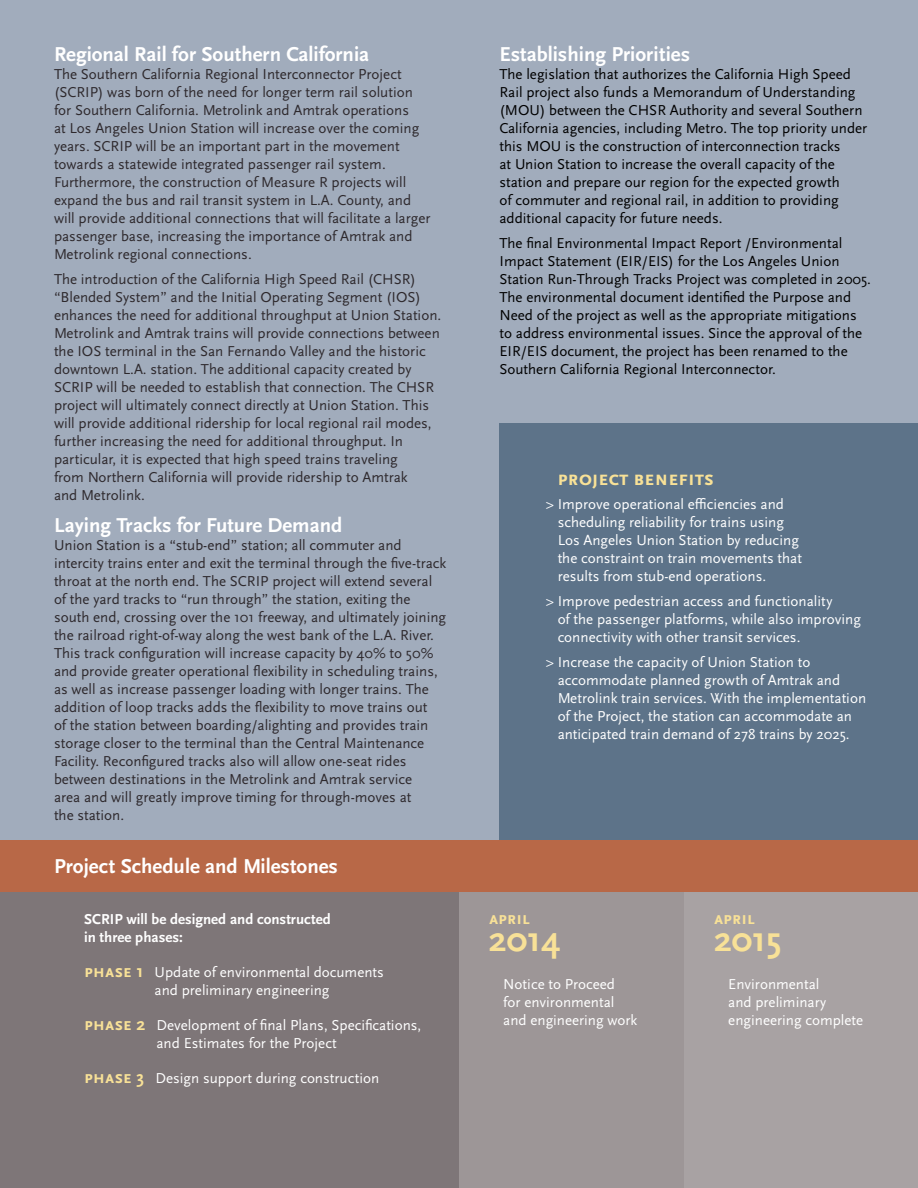
<style>
.page{position:relative;width:918px;height:1188px;background:#fff}
.page>*{position:absolute;margin:0;border:0;box-sizing:border-box;transform-origin:0 0}
.t1{font:700 36px "Scala Sans";color:#f8e197}
.t2{font:700 21px "Scala Sans";color:#fff}
.t3{font:700 21px "Scala Sans Caps";color:#f8e197}
.t4{font:700 18px "Scala Sans Caps";color:#f8e197}
.t5{font:15px/18px "Scala Sans";color:#2e292d}
.t6{font:15px/18px "Scala Sans";color:#000}
.t7{font:15px/18px "Scala Sans";color:#fff}
.t8{font:700 15px/18px "Scala Sans";color:#fff}
.s1{font-family:"Scala Sans Caps";font-weight:700;font-size:18px;color:#f8e197}
.s2{font-weight:700;font-size:18px;color:#f8e197}
.s3{font-family:"Scala Sans Expert"}
</style>
<div class="page">
<div style="left:0;top:887px;width:459px;height:301px;background:#7e7678"></div>
<div style="left:459px;top:887px;width:459px;height:301px;background:#9d9697"></div>
<div style="left:684px;top:887px;width:234px;height:301px;background:#a8a2a3"></div>
<div style="left:0;top:0;width:918px;height:880px;background:#a1acbc"></div>
<div style="left:500px;top:424px;width:418px;height:423px;background:#5d7389"></div>
<div style="left:0;top:840px;width:918px;height:52px;background:#b86847"></div>
<h2 class="t2" style="left:54px;top:43px;width:317px">Regional Rail for Southern California</h2>
<p class="t5" style="left:54px;top:66px;width:378px">The Southern California Regional Interconnector Project (SCRIP) was born of the need for longer term rail solution for Southern California. Metrolink and Amtrak operations<br>at Los Angeles Union Station will increase over the coming years. SCRIP will be an important part in the movement towards a statewide integrated passenger rail system.<br>Furthermore, the construction of Measure R projects will expand the bus and rail transit system in L.A. County, and will provide additional connections that will facilitate a larger passenger base, increasing the importance of Amtrak and Metrolink regional connections.</p>
<p class="t5" style="left:54px;top:270px;width:389px">The introduction of the California High Speed Rail (CHSR) “Blended System” and the Initial Operating Segment (IOS) enhances the need for additional throughput at Union Station.<br>Metrolink and Amtrak trains will provide connections between the IOS terminal in the San Fernando Valley and the historic downtown L.A. station. The additional capacity created by SCRIP will be needed to establish that connection. The CHSR project will ultimately connect directly at Union Station. This will provide additional ridership for local regional rail modes, further increasing the need for additional throughput. In particular, it is expected that high speed trains traveling<br>from Northern California will provide ridership to Amtrak<br>and Metrolink.</p>
<h2 class="t2" style="left:54px;top:514px;width:290px">Laying Tracks for Future Demand</h2>
<p class="t5" style="left:54px;top:536px;width:394px">Union Station is a “stub-end” station; all commuter and intercity trains enter and exit the terminal through the five-track throat at the north end. The SCRIP project will extend several of the yard tracks to “run through” the station, exiting the south end, crossing over the 101 freeway, and ultimately joining the railroad right-of-way along the west bank of the L.A. River.<br>This track configuration will increase capacity by 40% to 50% and provide greater operational flexibility in scheduling trains, as well as increase passenger loading with longer trains. The addition of loop tracks adds the flexibility to move trains out<br>of the station between boarding/alighting and provides train storage closer to the terminal than the Central Maintenance Facility. Reconfigured tracks also will allow one-seat rides between destinations in the Metrolink and Amtrak service<br>area and will greatly improve timing for through-moves at<br>the station.</p>
<h2 class="t2" style="left:54px;top:855px;width:286px">Project Schedule and Milestones</h2>
<p class="t8" style="left:84px;top:910px;width:248px">SCRIP will be designed and constructed in three phases:</p>
<p class="t7" style="left:155px;top:963px;width:231px;text-indent:-71px"><span class="s1">phase</span> <span class="s2">1</span> Update of environmental documents and preliminary engineering</p>
<p class="t7" style="left:157px;top:1016px;width:266px;text-indent:-73px"><span class="s1">phase</span> <span class="s2">2</span> Development of final Plans, Specifications, and Estimates for the Project</p>
<p class="t7" style="left:84px;top:1069px;width:297px"><span class="s1">phase</span> <span class="s2">3</span> Design support during construction</p>
<h2 class="t2" style="left:500px;top:43px;width:192px">Establishing Priorities</h2>
<p class="t6" style="left:500px;top:66px;width:369px">The legislation that authorizes the California High Speed Rail project also funds a Memorandum of Understanding (MOU) between the CHSR Authority and several Southern California agencies, including Metro. The top priority under this MOU is the construction of interconnection tracks<br>at Union Station to increase the overall capacity of the station and prepare our region for the expected growth<br>of commuter and regional rail, in addition to providing additional capacity for future needs.</p>
<p class="t6" style="left:500px;top:234px;width:373px">The final Environmental Impact Report /Environmental Impact Statement (EIR/EIS) for the Los Angeles Union Station Run-Through Tracks Project was completed in 2005.<br>The environmental document identified the Purpose and Need of the project as well as the appropriate mitigations to address environmental issues. Since the approval of the EIR/EIS document, the project has been renamed to the Southern California Regional Interconnector.</p>
<h2 class="t3" style="left:558px;top:466px;width:158px">project benefits</h2>
<p class="t7" style="left:558px;top:496px;width:246px;text-indent:-12px">&gt; Improve operational e<span class="s3">;</span>ciencies and scheduling reliability for trains using Los Angeles Union Station by reducing the constraint on train movements that results from stub-end operations.</p>
<p class="t7" style="left:558px;top:593px;width:305px;text-indent:-12px">&gt; Improve pedestrian access and functionality<br>of the passenger platforms, while also improving connectivity with other transit services.</p>
<p class="t7" style="left:558px;top:653px;width:310px;text-indent:-12px">&gt; Increase the capacity of Union Station to accommodate planned growth of Amtrak and Metrolink train services. With the implementation of the Project, the station can accommodate an anticipated train demand of 278 trains by 2025.</p>
<p class="t4" style="left:489px;top:908px;width:42px">april</p>
<h1 class="t1" style="left:489px;top:920px;width:73px">2014</h1>
<p class="t4" style="left:714px;top:908px;width:42px">april</p>
<h1 class="t1" style="left:714px;top:920px;width:69px">2015</h1>
<p class="t7" style="left:503px;top:975px;width:136px">Notice to Proceed<br>for environmental and engineering work</p>
<p class="t7" style="left:728px;top:975px;width:136px">Environmental<br>and preliminary engineering complete</p>
</div>
